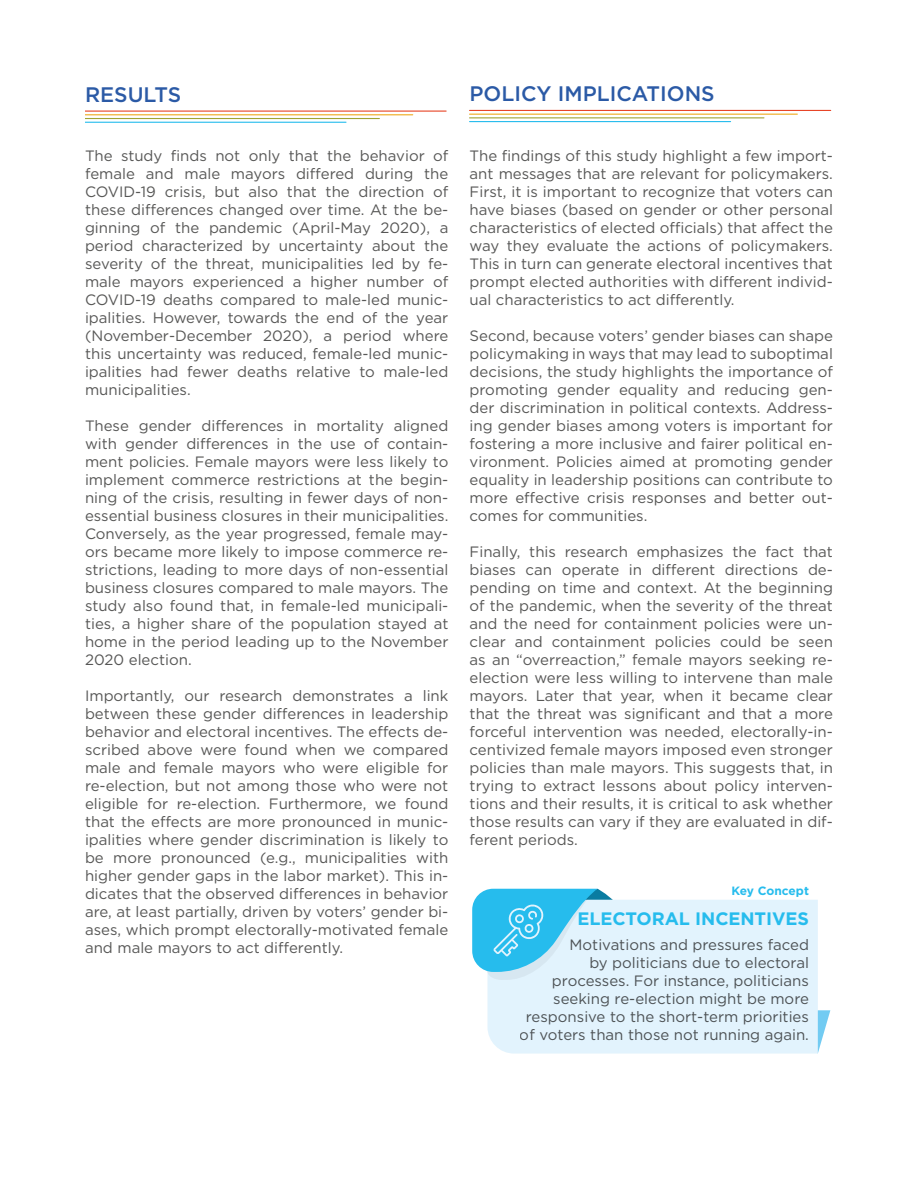
<style>
.page{position:relative;width:918px;height:1188px;background:#fff}
.page>*{position:absolute;margin:0;border:0;box-sizing:border-box;transform-origin:0 0}
.t1{font:500 21px "Gotham";color:#2b5aa6}
.t2{font:700 18px "Gotham";letter-spacing:-.005em;color:#26bced}
.t3{font:15px/18px "Gotham";color:#575756;text-align:justify}
.t4{font:700 12px "Gotham";letter-spacing:-.005em;color:#26bced}
</style>
<div class="page">
<hr style="left:85px;top:111px;width:361px;height:1px;background:#e74527">
<hr style="left:85px;top:114px;width:328px;height:1px;background:#eeaa1e">
<hr style="left:85px;top:118px;width:294px;height:1px;background:#a0a335">
<hr style="left:85px;top:122px;width:261px;height:1px;background:#26bced">
<hr style="left:470px;top:110px;width:361px;height:1px;background:#e74527">
<hr style="left:470px;top:114px;width:327px;height:1px;background:#eeaa1e">
<hr style="left:470px;top:117px;width:294px;height:1px;background:#a0a335">
<hr style="left:470px;top:121px;width:261px;height:1px;background:#26bced">
<svg style="left:818px;top:1010px;width:12px;height:43px"></svg>
<div style="left:487px;top:900px;width:331px;height:154px;background:#e2f3fd"></div>
<svg style="left:472px;top:889px;width:154px;height:91px;background:#86d7f3"></svg>
<h1 class="t1" style="left:85px;top:81px;width:98px">RESULTS</h1>
<p class="t3" style="left:85px;top:146px;width:365px">The study finds not only that the behavior of female and male mayors differed during the COVID-19 crisis, but also that the direction of these differences changed over time. At the be&shy;ginning of the pandemic (April-May 2020), a period characterized by uncertainty about the severity of the threat, municipalities led by fe&shy;male mayors experienced a higher number of COVID-19 deaths compared to male-led munic&shy;ipalities. However, towards the end of the year (November-December 2020), a period where this uncertainty was reduced, female-led munic&shy;ipalities had fewer deaths relative to male-led municipalities.</p>
<p class="t3" style="left:85px;top:416px;width:365px">These gender differences in mortality aligned with gender differences in the use of contain&shy;ment policies. Female mayors were less likely to implement commerce restrictions at the begin&shy;ning of the crisis, resulting in fewer days of non&shy;essential business closures in their municipalities.<br>Conversely, as the year progressed, female may&shy;ors became more likely to impose commerce re&shy;strictions, leading to more days of non-essential business closures compared to male mayors. The study also found that, in female-led municipali&shy;ties, a higher share of the population stayed at home in the period leading up to the November 2020 election.</p>
<p class="t3" style="left:85px;top:686px;width:365px">Importantly, our research demonstrates a link between these gender differences in leadership behavior and electoral incentives. The effects de&shy;scribed above were found when we compared male and female mayors who were eligible for re-election, but not among those who were not eligible for re-election. Furthermore, we found that the effects are more pronounced in munic&shy;ipalities where gender discrimination is likely to be more pronounced (e.g., municipalities with higher gender gaps in the labor market). This in&shy;dicates that the observed differences in behavior are, at least partially, driven by voters’ gender bi&shy;ases, which prompt electorally-motivated female and male mayors to act differently.</p>
<h1 class="t1" style="left:470px;top:80px;width:247px">POLICY IMPLICATIONS</h1>
<p class="t3" style="left:470px;top:146px;width:365px">The findings of this study highlight a few import&shy;ant messages that are relevant for policymakers.<br>First, it is important to recognize that voters can have biases (based on gender or other personal characteristics of elected officials) that affect the way they evaluate the actions of policymakers.<br>This in turn can generate electoral incentives that prompt elected authorities with different individ&shy;ual characteristics to act differently.</p>
<p class="t3" style="left:470px;top:326px;width:365px">Second, because voters’ gender biases can shape policymaking in ways that may lead to suboptimal decisions, the study highlights the importance of promoting gender equality and reducing gen&shy;der discrimination in political contexts. Address&shy;ing gender biases among voters is important for fostering a more inclusive and fairer political en&shy;vironment. Policies aimed at promoting gender equality in leadership positions can contribute to more effective crisis responses and better out&shy;comes for communities.</p>
<p class="t3" style="left:470px;top:542px;width:365px">Finally, this research emphasizes the fact that biases can operate in different directions de&shy;pending on time and context. At the beginning of the pandemic, when the severity of the threat and the need for containment policies were un&shy;clear and containment policies could be seen as an “overreaction,” female mayors seeking re&shy;election were less willing to intervene than male mayors. Later that year, when it became clear that the threat was significant and that a more forceful intervention was needed, electorally-in&shy;centivized female mayors imposed even stronger policies than male mayors. This suggests that, in trying to extract lessons about policy interven&shy;tions and their results, it is critical to ask whether those results can vary if they are evaluated in dif&shy;ferent periods.</p>
<p class="t4" style="left:732px;top:883px;width:79px">Key Concept</p>
<p class="t2" style="left:577px;top:907px;width:233px">ELECTORAL INCENTIVES</p>
<p class="t3" style="left:520px;top:935px;width:291px;text-align:right">Motivations and pressures faced<br>by politicians due to electoral processes. For instance, politicians seeking re-election might be more responsive to the short-term priorities of voters than those not running again.</p>
</div>
